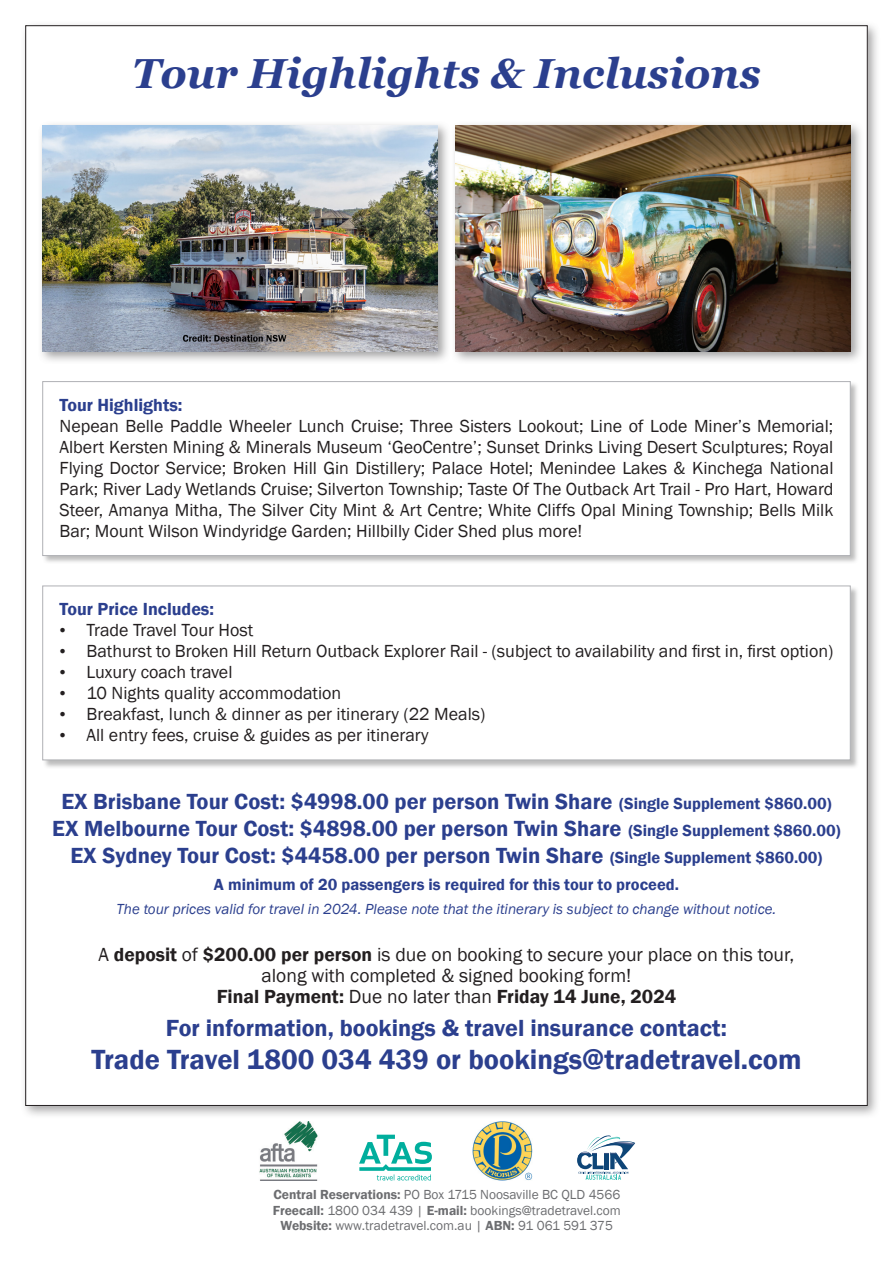
<style>
.page{position:relative;width:893px;height:1263px;background:#fff}
.page>*{position:absolute;margin:0;border:0;box-sizing:border-box;transform-origin:0 0}
.t1{font:italic 700 42px "Georgia";color:#2b3f8e}
.t2{font:600 28.5px "Franklin Gothic";color:#2b3f8e}
.t3{font:600 24px "Franklin Gothic";color:#2b3f8e}
.t4{font:600 22.5px "Franklin Gothic";color:#2b3f8e}
.t5{font:19.5px "Franklin Gothic";color:#231f20}
.t6{font:600 19.5px "Franklin Gothic";color:#231f20}
.t7{font:18px/21px "Franklin Gothic";color:#231f20;text-align:justify}
.t8{font:600 18px "Franklin Gothic";color:#2b3f8e}
.t9{font:600 16.5px "Franklin Gothic";color:#2b3f8e}
.t10{font:italic 15px "Franklin Gothic";color:#2b3f8e}
.t11{font:13.5px/15.8px "Franklin Gothic";color:#6c6d70;text-align:center}
.s1{font-family:"Times New Roman"}
.s2{font-size:16.5px}
.s3{font-weight:600}
.s4{font-weight:400}
</style>
<div class="page">
<div style="left:21px;top:20px;width:860px;height:1099px;background:#787778;opacity:.66"></div>
<div style="left:26px;top:26px;width:841px;height:1079px;background:#fff"></div>
<div style="left:42px;top:585px;width:817px;height:184px;background:#797979;opacity:.5"></div>
<div style="left:43px;top:586px;width:807px;height:174px;background:#fff;border:1px solid #b0b1b5"></div>
<div style="left:42px;top:381px;width:817px;height:184px;background:#797979;opacity:.5"></div>
<div style="left:43px;top:381px;width:807px;height:175px;background:#fff;border:1px solid #b0b1b5"></div>
<div style="left:38px;top:121px;width:413px;height:244px;background:#787778;opacity:.7"></div>
<img style="left:43px;top:126px;width:395px;height:225px">
<div style="left:450px;top:121px;width:414px;height:244px;background:#787778;opacity:.7"></div>
<img style="left:455px;top:126px;width:395px;height:225px">
<svg style="left:359px;top:1135px;width:73px;height:45px"></svg>
<svg style="left:577px;top:1135px;width:58px;height:45px"></svg>
<img style="left:472px;top:1121px;width:61px;height:60px">
<img style="left:259px;top:1121px;width:59px;height:60px">
<p class="t1" style="left:132px;top:46px;width:630px">Tour Highlights &amp; Inclusions</p>
<p class="t8" style="left:60px;top:394px;width:124px">Tour Highlights:</p>
<p class="t7" style="left:60px;top:416px;width:775px">Nepean Belle Paddle Wheeler Lunch Cruise; Three Sisters Lookout; Line of Lode Miner’s Memorial; Albert Kersten Mining &amp; Minerals Museum ‘GeoCentre’; Sunset Drinks Living Desert Sculptures; Royal Flying Doctor Service; Broken Hill Gin Distillery; Palace Hotel; Menindee Lakes &amp; Kinchega National Park; River Lady Wetlands Cruise; Silverton Township; Taste Of The Outback Art Trail - Pro Hart, Howard Steer, Amanya Mitha, The Silver City Mint &amp; Art Centre; White Cliffs Opal Mining Township; Bells Milk Bar; Mount Wilson Windyridge Garden; Hillbilly Cider Shed plus more!</p>
<p class="t8" style="left:60px;top:598px;width:156px">Tour Price Includes:</p>
<p class="t7" style="left:60px;top:620px;width:195px"><span class="s1">•</span> Trade Travel Tour Host</p>
<p class="t7" style="left:60px;top:641px;width:775px"><span class="s1">•</span> Bathurst to Broken Hill Return Outback Explorer Rail - (subject to availability and first in, first option)</p>
<p class="t7" style="left:60px;top:662px;width:174px"><span class="s1">•</span> Luxury coach travel</p>
<p class="t7" style="left:60px;top:683px;width:283px"><span class="s1">•</span> 10 Nights quality accommodation</p>
<p class="t7" style="left:60px;top:704px;width:427px"><span class="s1">•</span> Breakfast, lunch &amp; dinner as per itinerary (22 Meals)</p>
<p class="t7" style="left:60px;top:725px;width:371px"><span class="s1">•</span> All entry fees, cruise &amp; guides as per itinerary</p>
<p class="t4" style="left:61px;top:788px;width:772px">EX Brisbane Tour Cost: $4998.00 per person Twin Share <span class="s2">(Single Supplement $860.00)</span></p>
<p class="t4" style="left:52px;top:815px;width:790px">EX Melbourne Tour Cost: $4898.00 per person Twin Share <span class="s2">(Single Supplement $860.00)</span></p>
<p class="t4" style="left:70px;top:842px;width:753px">EX Sydney Tour Cost: $4458.00 per person Twin Share <span class="s2">(Single Supplement $860.00)</span></p>
<p class="t9" style="left:214px;top:874px;width:467px">A minimum of 20 passengers is required for this tour to proceed.</p>
<p class="t10" style="left:117px;top:900px;width:661px">The tour prices valid for travel in 2024. Please note that the itinerary is subject to change without notice.</p>
<p class="t5" style="left:99px;top:943px;width:697px">A <span class="s3">deposit</span> of <span class="s3">$200.00 per person</span> is due on booking to secure your place on this tour,</p>
<p class="t5" style="left:261px;top:964px;width:372px">along with completed &amp; signed booking form!</p>
<p class="t6" style="left:217px;top:985px;width:461px">Final Payment: <span class="s4">Due no later than</span> Friday 14 June, 2024</p>
<p class="t3" style="left:166px;top:1013px;width:563px">For information, bookings &amp; travel insurance contact:</p>
<p class="t2" style="left:91px;top:1042px;width:712px">Trade Travel 1800 034 439 or bookings@tradetravel.com</p>
<p class="t11" style="left:273px;top:1187px;width:349px"><span class="s3">Central Reservations:</span> PO Box 1715 Noosaville BC QLD 4566<br><span class="s3">Freecall:</span> 1800 034 439 | <span class="s3">E-mail:</span> bookings@tradetravel.com<br><span class="s3">Website:</span> www.tradetravel.com.au | <span class="s3">ABN:</span> 91 061 591 375</p>
</div>
